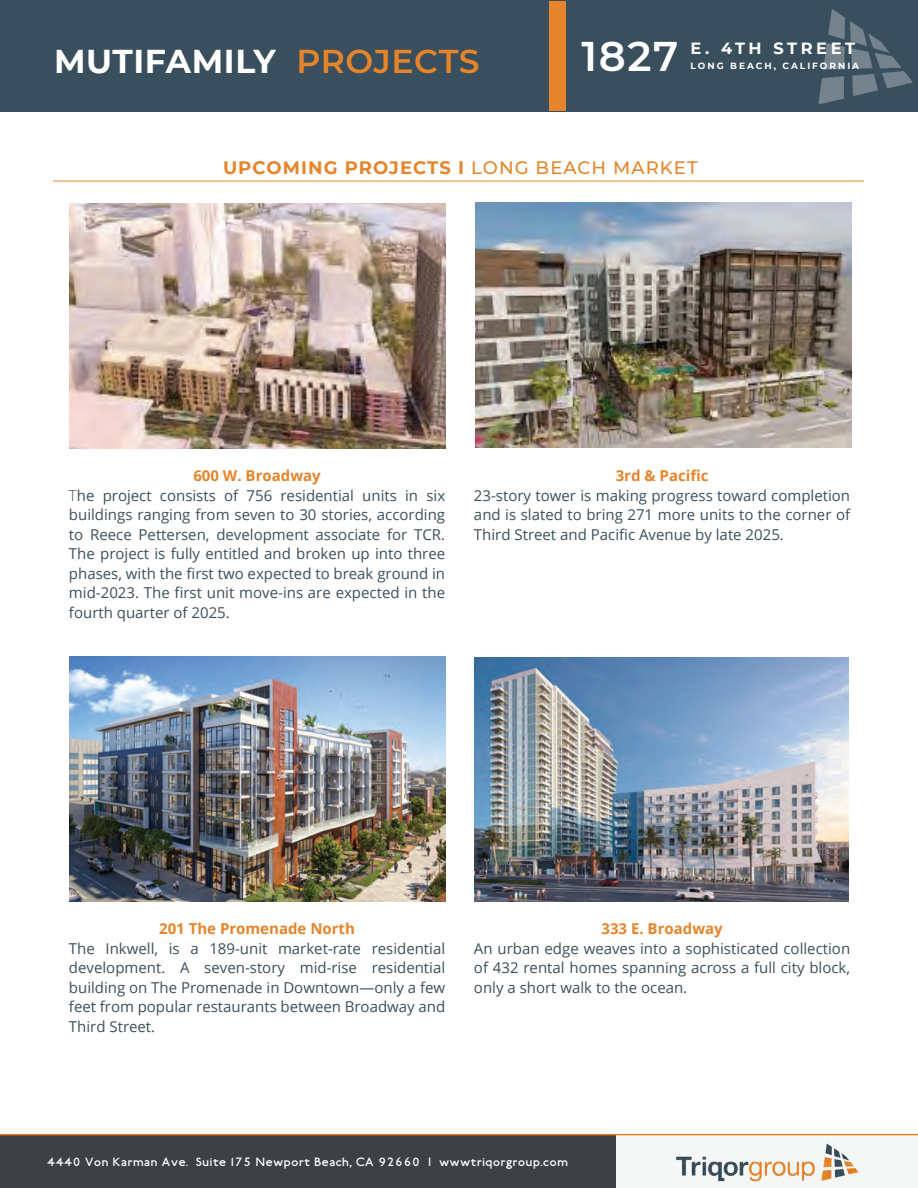
<style>
.page{position:relative;width:918px;height:1188px;background:#fff}
.page>*{position:absolute;margin:0;border:0;box-sizing:border-box;transform-origin:0 0}
.t1{font:600 41.4px "Montserrat";color:#fff}
.t2{font:700 33px "Montserrat";letter-spacing:.02em;color:#fff}
.t3{font:700 18px "Montserrat";letter-spacing:.06em;color:#e58429}
.t4{font:700 16.2px "Montserrat";letter-spacing:.22em;color:#fff}
.t5{font:15px/19.5px "Open Sans";color:#3b4f5b;text-align:justify}
.t6{font:700 15px "Open Sans";color:#e68429}
.t7{font:12px "Railway";letter-spacing:.06em;color:#fff;scale:1.04 1}
.t8{font:700 9px "Montserrat";letter-spacing:.22em;color:#fff}
.s1{font-weight:600;color:#e58429}
.s2{font-weight:500}
.s3{font-weight:700;color:#e68429}
.s4{font-weight:300}
</style>
<div class="page">
<div style="left:0;top:0;width:918px;height:111px;background:#3a4f5d"></div>
<img style="left:810px;top:9px;width:108px;height:103px">
<div style="left:615px;top:1134px;width:303px;height:54px;background:#f5f6f6"></div>
<div style="left:0;top:1134px;width:616px;height:54px;background:#3d4144"></div>
<img style="left:668px;top:1133px;width:200px;height:49px">
<hr style="left:0;top:1134px;width:918px;height:1px;background:#e58429">
<div style="left:549px;top:2px;width:17px;height:109px;background:#e58429"></div>
<img style="left:69px;top:204px;width:376px;height:244px">
<img style="left:476px;top:203px;width:376px;height:245px">
<img style="left:69px;top:657px;width:376px;height:244px">
<img style="left:474px;top:657px;width:375px;height:244px">
<hr style="left:53px;top:181px;width:811px;height:1px;background:#e58429">
<h2 class="t2" style="left:54px;top:37px;width:427px">MUTIFAMILY <span class="s1">PROJECTS</span></h2>
<h1 class="t1" style="left:581px;top:27px;width:98px">1827</h1>
<p class="t4" style="left:691px;top:37px;width:166px">E. 4TH STREET</p>
<p class="t8" style="left:691px;top:60px;width:170px">LONG BEACH, CALIFORNIA</p>
<p class="t3" style="left:223px;top:155px;width:476px">UPCOMING PROJECTS I <span class="s2">LONG BEACH MARKET</span></p>
<p class="t5" style="left:69px;top:466px;width:378px;text-align:left;text-indent:124px"><span class="s3">600 W. Broadway<br></span><span class="s4">T</span>he project consists of 756 residential units in six buildings ranging from seven to 30 stories, according to Reece Pettersen, development associate for TCR.<br>The project is fully entitled and broken up into three phases, with the first two expected to break ground in mid-2023. The first unit move-ins are expected in the fourth quarter of 2025.</p>
<p class="t6" style="left:616px;top:465px;width:94px">3rd &amp; Pacific</p>
<p class="t5" style="left:474px;top:485px;width:378px">23-story tower is making progress toward completion and is slated to bring 271 more units to the corner of Third Street and Pacific Avenue by late 2025.</p>
<p class="t6" style="left:159px;top:918px;width:197px">201 The Promenade North</p>
<p class="t5" style="left:69px;top:938px;width:378px">The Inkwell, is a 189-unit market-rate residential development. A seven-story mid-rise residential building on The Promenade in Downtown—only a few feet from popular restaurants between Broadway and Third Street.</p>
<p class="t6" style="left:601px;top:918px;width:123px">333 E. Broadway</p>
<p class="t5" style="left:474px;top:938px;width:378px">An urban edge weaves into a sophisticated collection of 432 rental homes spanning across a full city block, only a short walk to the ocean.</p>
<p class="t7" style="left:47px;top:1155px;width:502px">4440 Von Karman Ave. Suite 175 Newport Beach, CA 92660 I wwwtriqorgroup.com</p>
</div>
